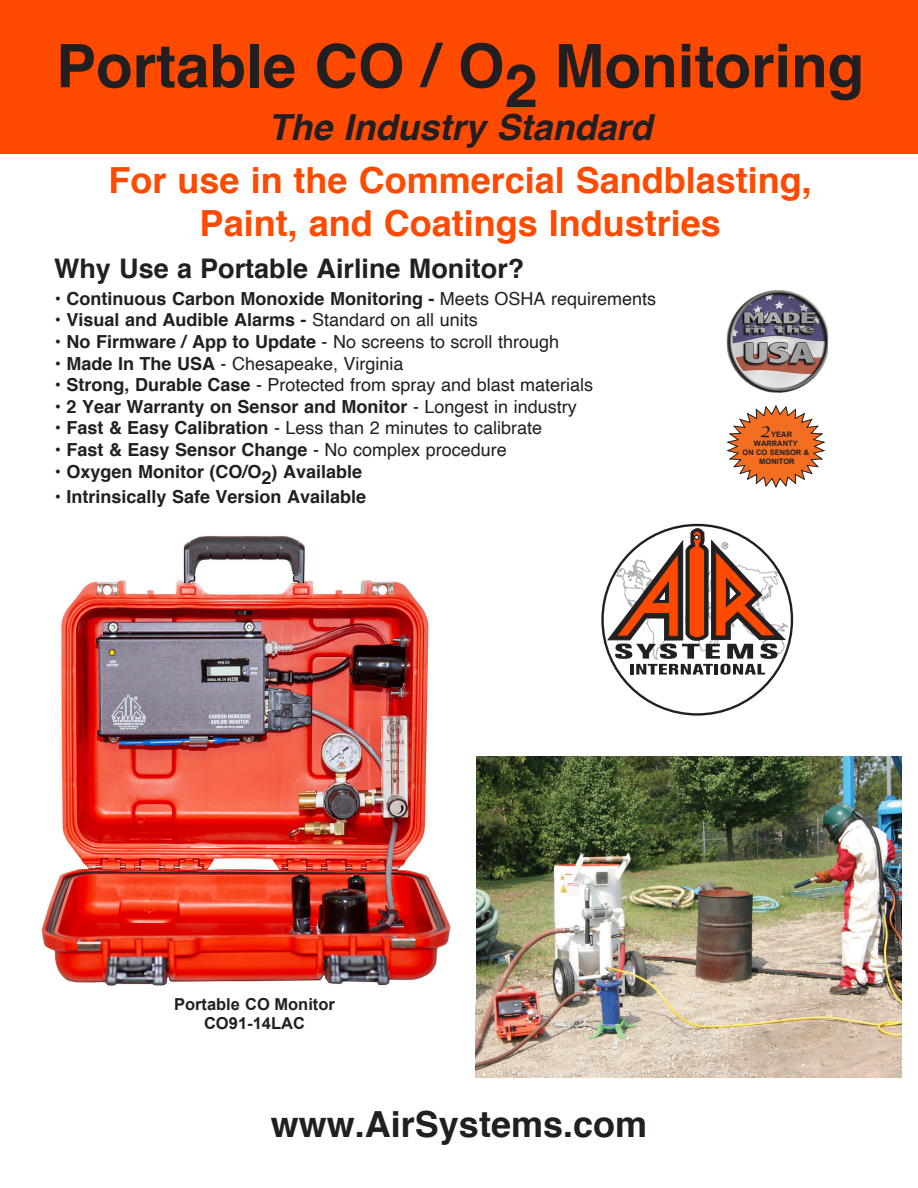
<style>
.page{position:relative;width:918px;height:1188px;background:#fff}
.page>*{position:absolute;margin:0;border:0;box-sizing:border-box;transform-origin:0 0}
.t1{font:700 60px "Helvetica";color:#231f20}
.t2{font:700 36px "Helvetica";color:#ff4a00}
.t3{font:italic 700 36px "Helvetica";color:#231f20}
.t4{font:700 36px "Helvetica";color:#231f20}
.t5{font:700 27px "Helvetica";color:#231f20}
.t6{font:21px "Apple Chancery";color:#231f20}
.t7{font:700 18px "Helvetica";color:#231f20}
.t8{font:18px "Helvetica";color:#231f20}
.t9{font:700 16.5px "Arial";color:#231f20}
.t10{font:700 7.5px "Arial";color:#231f20}
.s1{font-weight:400}
.s2{font-weight:700}
</style>
<div class="page">
<div style="left:0;top:0;width:918px;height:153px;background:#ff4a00"></div>
<svg style="left:607px;top:527px;width:181px;height:148px"></svg>
<img style="left:726px;top:290px;width:102px;height:103px">
<img style="left:476px;top:757px;width:426px;height:320px">
<svg style="left:726px;top:405px;width:100px;height:83px"></svg>
<img style="left:41px;top:535px;width:410px;height:451px">
<p class="t1" style="left:56px;top:18px;width:810px">Portable CO / O2 Monitoring</p>
<p class="t3" style="left:268px;top:97px;width:386px">The Industry Standard</p>
<p class="t2" style="left:109px;top:151px;width:705px">For use in the Commercial Sandblasting,</p>
<p class="t2" style="left:200px;top:194px;width:523px">Paint, and Coatings Industries</p>
<p class="t5" style="left:54px;top:247px;width:472px">Why Use a Portable Airline Monitor?</p>
<p class="t7" style="left:55px;top:284px;width:603px">• Continuous Carbon Monoxide Monitoring - <span class="s1">Meets OSHA requirements</span></p>
<p class="t7" style="left:55px;top:306px;width:424px">• Visual and Audible Alarms - <span class="s1">Standard on all units</span></p>
<p class="t8" style="left:55px;top:328px;width:506px"><span class="s2">• No Firmware / App to Update</span> - No screens to scroll through</p>
<p class="t8" style="left:55px;top:349px;width:350px"><span class="s2">• Made In The USA</span> - Chesapeake, Virginia</p>
<p class="t8" style="left:55px;top:371px;width:540px"><span class="s2">• Strong, Durable Case</span> - Protected from spray and blast materials</p>
<p class="t7" style="left:55px;top:392px;width:523px">• 2 Year Warranty on Sensor and Monitor <span class="s1">- Longest in industry</span></p>
<p class="t8" style="left:55px;top:414px;width:489px"><span class="s2">• Fast &amp; Easy Calibration</span> - Less than 2 minutes to calibrate</p>
<p class="t7" style="left:55px;top:435px;width:453px">• Fast &amp; Easy Sensor Change <span class="s1">- No complex procedure</span></p>
<p class="t7" style="left:55px;top:457px;width:309px">• Oxygen Monitor (CO/O2) Available</p>
<p class="t7" style="left:55px;top:482px;width:313px">• Intrinsically Safe Version Available</p>
<p class="t6" style="left:760px;top:414px;width:13px">2</p>
<p class="t10" style="left:771px;top:430px;width:22px">YEAR</p>
<p class="t10" style="left:754px;top:439px;width:45px">WARRANTY</p>
<p class="t10" style="left:743px;top:448px;width:68px">ON CO SENSOR &amp;</p>
<p class="t10" style="left:759px;top:457px;width:37px">MONITOR</p>
<p class="t9" style="left:174px;top:993px;width:162px">Portable CO Monitor</p>
<p class="t9" style="left:204px;top:1013px;width:102px">CO91-14LAC</p>
<p class="t4" style="left:271px;top:1095px;width:378px">www.AirSystems.com</p>
</div>
